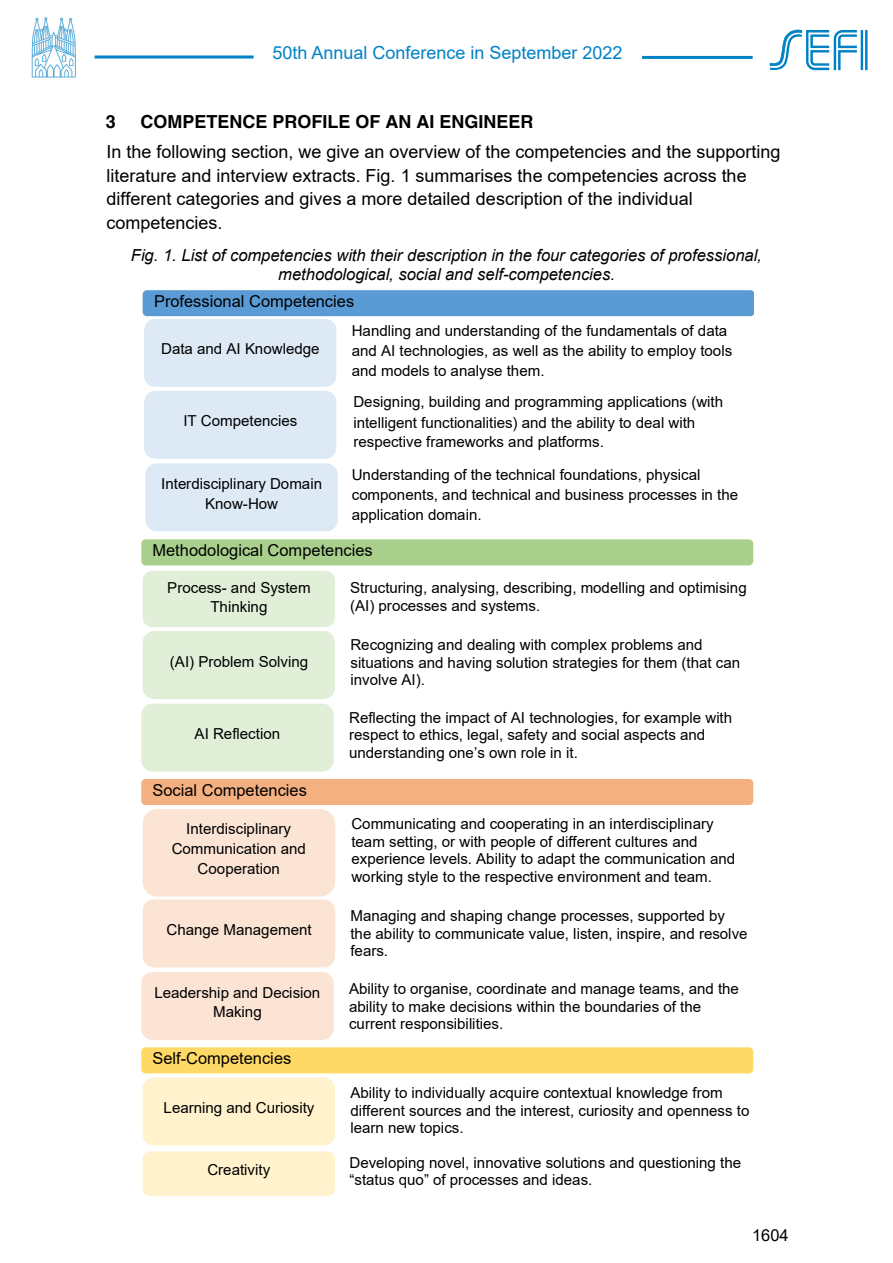
<style>
.page{position:relative;width:893px;height:1263px;background:#fff}
.page>*{position:absolute;margin:0;border:0;box-sizing:border-box;transform-origin:0 0}
.t1{font:18px/23.9px "Arial";color:#000}
.t2{font:18px "Arial";color:#0081c6}
.t3{font:700 18px "Helvetica";color:#000}
.t4{font:italic 16.5px/19px "Arial";color:#000;text-align:center}
.t5{font:16.5px "Arial";color:#000}
.t6{font:15.15px/17.4px "Arial";color:#000}
</style>
<div class="page">
<svg style="left:770px;top:30px;width:97px;height:41px"></svg>
<hr style="left:642px;top:56px;width:111px;height:3px;background:#0081c6">
<hr style="left:95px;top:56px;width:159px;height:2px;background:#0081c6">
<img style="left:31px;top:17px;width:45px;height:61px">
<svg style="left:143px;top:290px;width:610px;height:241px"></svg>
<div style="left:141px;top:539px;width:612px;height:26px;background:#a8d08c;border-radius:4px"></div>
<div style="left:143px;top:571px;width:192px;height:56px;background:#e1efd8;border-radius:9px"></div>
<div style="left:143px;top:631px;width:192px;height:68px;background:#e1efd8;border-radius:11px"></div>
<div style="left:141px;top:704px;width:193px;height:68px;background:#e1efd8;border-radius:11px"></div>
<div style="left:141px;top:779px;width:612px;height:26px;background:#f4b081;border-radius:4px"></div>
<div style="left:143px;top:809px;width:192px;height:87px;background:#fbe4d4;border-radius:15px"></div>
<div style="left:143px;top:899px;width:192px;height:68px;background:#fbe4d4;border-radius:11px"></div>
<div style="left:141px;top:972px;width:193px;height:68px;background:#fbe4d4;border-radius:11px"></div>
<div style="left:143px;top:1077px;width:192px;height:68px;background:#fff2cc;border-radius:11px"></div>
<div style="left:143px;top:1151px;width:192px;height:45px;background:#fff2cc;border-radius:7px"></div>
<div style="left:141px;top:1047px;width:612px;height:26px;background:#ffd966;border-radius:4px"></div>
<div style="left:144px;top:391px;width:192px;height:68px;background:#ddeaf6;border-radius:11px"></div>
<div style="left:145px;top:463px;width:193px;height:68px;background:#ddeaf6;border-radius:11px"></div>
<p class="t2" style="left:272px;top:41px;width:352px">50th Annual Conference in September 2022</p>
<p class="t3" style="left:106px;top:111px;width:12px">3</p>
<p class="t3" style="left:140px;top:111px;width:394px">COMPETENCE PROFILE OF AN AI ENGINEER</p>
<p class="t1" style="left:106px;top:139px;width:676px">In the following section, we give an overview of the competencies and the supporting literature and interview extracts. Fig. 1 summarises the competencies across the different categories and gives a more detailed description of the individual competencies.</p>
<p class="t4" style="left:131px;top:245px;width:632px">Fig. 1. List of competencies with their description in the four categories of professional, methodological, social and self-competencies.</p>
<p class="t5" style="left:154px;top:290px;width:202px">Professional Competencies</p>
<p class="t6" style="left:161px;top:340px;width:160px">Data and AI Knowledge</p>
<p class="t6" style="left:352px;top:321px;width:382px;line-height:19.8px">Handling and understanding of the fundamentals of data and AI technologies, as well as the ability to employ tools and models to analyse them.</p>
<p class="t6" style="left:353px;top:392px;width:371px;line-height:20px">Designing, building and programming applications (with intelligent functionalities) and the ability to deal with respective frameworks and platforms.</p>
<p class="t6" style="left:352px;top:465px;width:388px;line-height:20px">Understanding of the technical foundations, physical components, and technical and business processes in the application domain.</p>
<p class="t5" style="left:152px;top:539px;width:222px">Methodological Competencies</p>
<p class="t6" style="left:167px;top:577px;width:145px;line-height:19.6px;text-align:center">Process- and System<br>Thinking</p>
<p class="t6" style="left:350px;top:579px;width:398px">Structuring, analysing, describing, modelling and optimising (AI) processes and systems.</p>
<p class="t6" style="left:183px;top:412px;width:115px">IT Competencies</p>
<p class="t6" style="left:161px;top:473px;width:162px;line-height:20.1px;text-align:center">Interdisciplinary Domain<br>Know-How</p>
<p class="t6" style="left:170px;top:653px;width:140px">(AI) Problem Solving</p>
<p class="t6" style="left:195px;top:725px;width:87px">AI Reflection</p>
<p class="t6" style="left:350px;top:636px;width:391px">Recognizing and dealing with complex problems and situations and having solution strategies for them (that can involve AI).</p>
<p class="t6" style="left:349px;top:709px;width:384px">Reflecting the impact of AI technologies, for example with respect to ethics, legal, safety and social aspects and understanding one’s own role in it.</p>
<p class="t5" style="left:152px;top:779px;width:156px">Social Competencies</p>
<p class="t6" style="left:172px;top:819px;width:136px;line-height:20px;text-align:center">Interdisciplinary<br>Communication and<br>Cooperation</p>
<p class="t6" style="left:351px;top:815px;width:385px">Communicating and cooperating in an interdisciplinary team setting, or with people of different cultures and experience levels. Ability to adapt the communication and working style to the respective environment and team.</p>
<p class="t6" style="left:167px;top:921px;width:147px">Change Management</p>
<p class="t6" style="left:350px;top:907px;width:399px">Managing and shaping change processes, supported by the ability to communicate value, listen, inspire, and resolve fears.</p>
<p class="t6" style="left:154px;top:982px;width:167px;line-height:19.6px;text-align:center">Leadership and Decision<br>Making</p>
<p class="t6" style="left:349px;top:980px;width:391px">Ability to organise, coordinate and manage teams, and the ability to make decisions within the boundaries of the current responsibilities.</p>
<p class="t5" style="left:152px;top:1047px;width:140px">Self-Competencies</p>
<p class="t6" style="left:164px;top:1099px;width:152px">Learning and Curiosity</p>
<p class="t6" style="left:350px;top:1084px;width:401px">Ability to individually acquire contextual knowledge from different sources and the interest, curiosity and openness to learn new topics.</p>
<p class="t6" style="left:207px;top:1161px;width:64px">Creativity</p>
<p class="t6" style="left:349px;top:1154px;width:393px">Developing novel, innovative solutions and questioning the “status quo” of processes and ideas.</p>
<p class="t5" style="left:752px;top:1223px;width:38px">1604</p>
</div>
